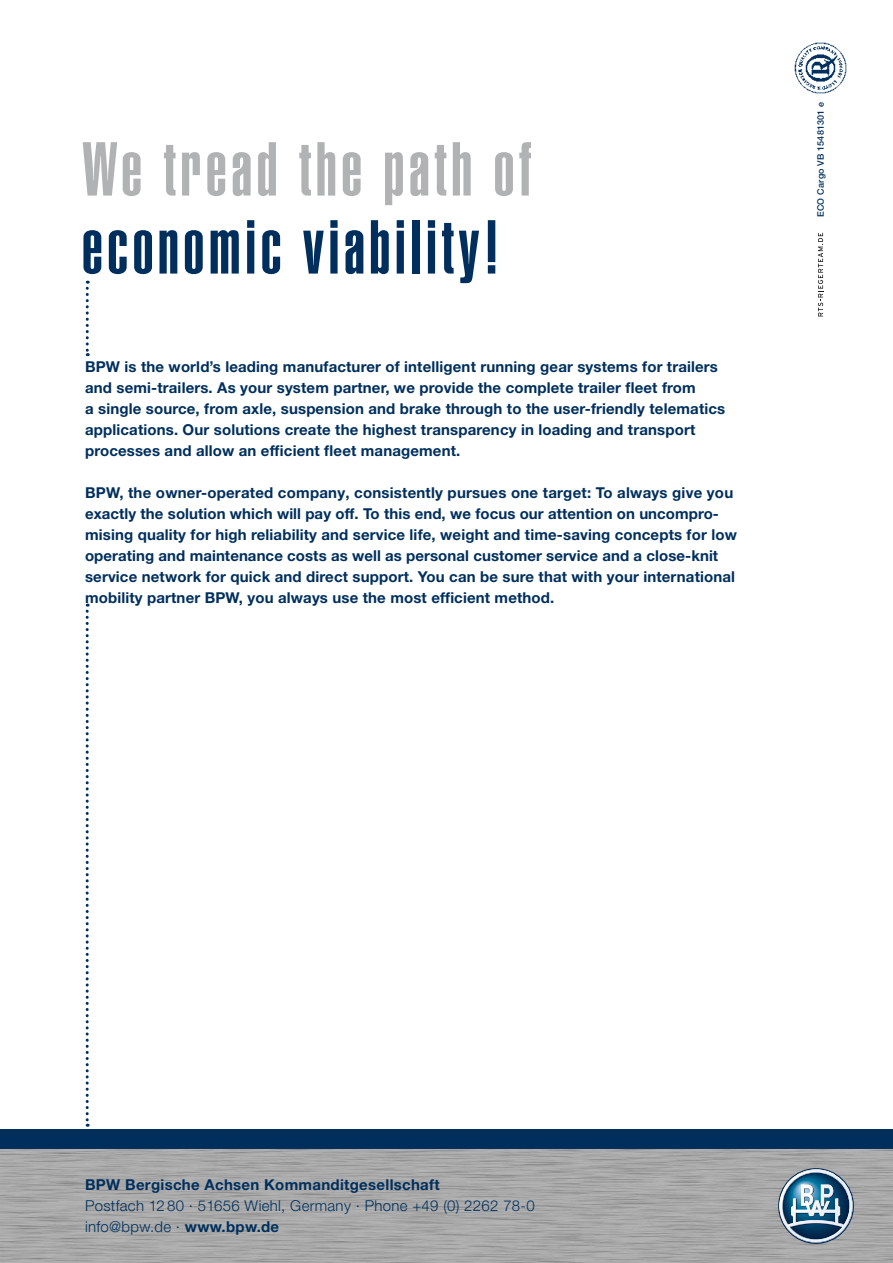
<style>
.page{position:relative;width:893px;height:1263px;background:#fff}
.page>*{position:absolute;margin:0;border:0;box-sizing:border-box;transform-origin:0 0}
.t1{font:900 extra-condensed 75px "Helvetica";letter-spacing:.06em;color:#002f5d}
.t2{font:900 extra-condensed 75px "Helvetica";letter-spacing:.06em;color:#b1b2b3}
.t3{font:700 15px/21px "Helvetica Neue LT Pro";letter-spacing:.01em;color:#002f5d}
.t4{font:300 15px/21px "Helvetica Neue LT Pro";letter-spacing:.02em;color:#002f5d}
.t5{font:500 9px "Helvetica Neue LT Pro";letter-spacing:.03em;color:#002f5d}
.s1{font-weight:700}
</style>
<div class="page">
<img style="left:0;top:1148px;width:893px;height:115px">
<svg style="left:818px;top:233px;width:5px;height:83px"></svg>
<img style="left:795px;top:43px;width:51px;height:51px">
<svg style="left:778px;top:1168px;width:76px;height:76px;background:#708ea2"></svg>
<div style="left:0;top:1129px;width:893px;height:19px;background:#002f5d"></div>
<svg style="left:86px;top:281px;width:3px;height:75px"></svg>
<svg style="left:86px;top:604px;width:3px;height:523px"></svg>
<h1 class="t2" style="left:82px;top:126px;width:451px">We tread the path of</h1>
<h1 class="t1" style="left:82px;top:204px;width:419px">economic viability!</h1>
<p class="t3" style="left:85px;top:356px;width:642px">BPW is the world’s leading manufacturer of intelligent running gear systems for trailers and semi-trailers. As your system partner, we provide the complete trailer fleet from<br>a single source, from axle, suspension and brake through to the user-friendly telematics applications. Our solutions create the highest transparency in loading and transport processes and allow an efficient fleet management.</p>
<p class="t3" style="left:85px;top:482px;width:653px">BPW, the owner-operated company, consistently pursues one target: To always give you exactly the solution which will pay off. To this end, we focus our attention on uncompro&shy;mising quality for high reliability and service life, weight and time-saving concepts for low operating and maintenance costs as well as personal customer service and a close-knit service network for quick and direct support. You can be sure that with your international mobility partner BPW, you always use the most efficient method.</p>
<p class="t5" style="left:815px;top:217px;width:117px;rotate:-90deg">ECO Cargo VB 15481301 e</p>
<p class="t3" style="left:85px;top:1174px;width:356px">BPW Bergische Achsen Kommanditgesellschaft</p>
<p class="t4" style="left:85px;top:1195px;width:451px">Postfach 12 80 · 51656 Wiehl, Germany · Phone +49 (0) 2262 78-0 info@bpw.de · <span class="s1">www.bpw.de</span></p>
</div>
